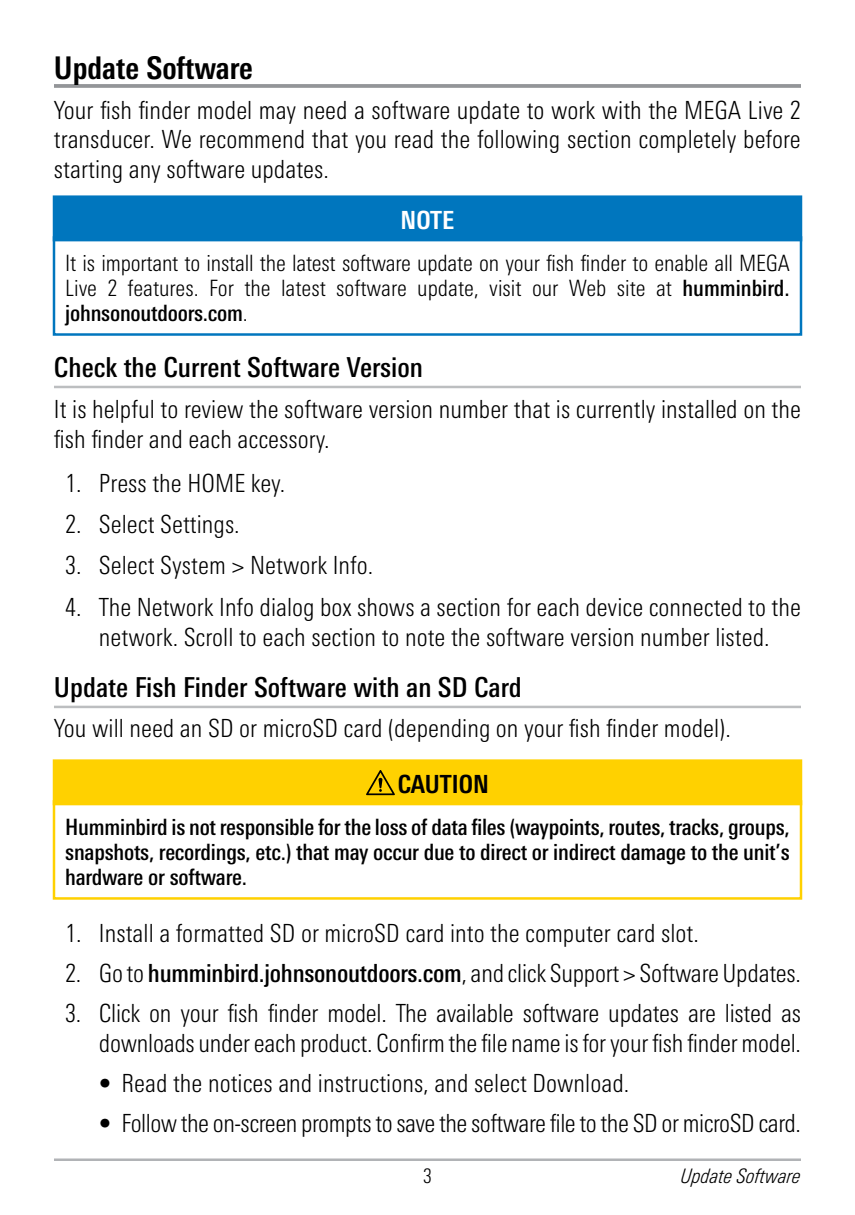
<style>
.page{position:relative;width:855px;height:1215px;background:#fff}
.page>*{position:absolute;margin:0;border:0;box-sizing:border-box;transform-origin:0 0}
.t1{font:700 condensed 31.25px "Univers Next Pro";color:#000}
.t2{font:500 condensed 27.5px "Univers Next Pro";color:#000}
.t3{font:300 condensed 25px/30px "Univers Next Pro";color:#000;text-align:justify}
.t4{font:300 condensed 25px "Univers Next Pro";letter-spacing:-.02em;color:#000}
.t5{font:700 condensed 25px "Univers Next Pro";color:#000}
.t6{font:700 condensed 25px "Univers Next Pro";color:#fff}
.t7{font:500 condensed 22.5px/25px "Univers Next Pro";letter-spacing:-.01em;color:#000;text-align:justify}
.t8{font:300 condensed 22.5px/25px "Univers Next Pro";color:#000;text-align:justify}
.t9{font:italic 300 condensed 20px "Univers Next Pro";color:#000}
.t10{font:300 condensed 20px "Univers Next Pro";color:#000}
.s1{font-weight:500}
</style>
<div class="page">
<hr style="left:54px;top:1158px;width:747px;height:3px;background:#b1b3b6">
<svg style="left:54px;top:84px;width:747px;height:4px;background:#999b9e"></svg>
<div style="left:54px;top:196px;width:747px;height:44px;background:#0076be"></div>
<div style="left:53px;top:195px;width:749px;height:46px;border:2px solid #0076be"></div>
<div style="left:53px;top:236px;width:749px;height:100px;border:2px solid #0076be"></div>
<hr style="left:54px;top:386px;width:747px;height:2px;background:#bcbec0">
<hr style="left:54px;top:706px;width:747px;height:2px;background:#bcbec0">
<div style="left:54px;top:760px;width:747px;height:44px;background:#ffd100"></div>
<div style="left:53px;top:759px;width:749px;height:46px;border:2px solid #ffd100"></div>
<div style="left:53px;top:800px;width:749px;height:100px;border:2px solid #ffd100"></div>
<svg style="left:366px;top:770px;width:29px;height:25px"></svg>
<p class="t1" style="left:54px;top:56px;width:200px">Update Software</p>
<p class="t3" style="left:54px;top:98px;width:748px;line-height:29.2px">Your fish finder model may need a software update to work with the MEGA Live 2 transducer. We recommend that you read the following section completely before starting any software updates.</p>
<p class="t6" style="left:401px;top:210px;width:55px">NOTE</p>
<p class="t8" style="left:65px;top:253px;width:726px">It is important to install the latest software update on your fish finder to enable all MEGA Live 2 features. For the latest software update, visit our Web site at <span class="s1">humminbird. johnsonoutdoors.com</span>.</p>
<p class="t2" style="left:54px;top:356px;width:371px">Check the Current Software Version</p>
<p class="t3" style="left:54px;top:396px;width:749px">It is helpful to review the software version number that is currently installed on the fish finder and each accessory.</p>
<p class="t3" style="left:65px;top:470px;width:221px">1. Press the HOME key.</p>
<p class="t3" style="left:65px;top:511px;width:176px">2. Select Settings.</p>
<p class="t3" style="left:65px;top:553px;width:309px">3. Select System &gt; Network Info.</p>
<p class="t3" style="left:65px;top:594px;width:737px;text-align:center">4. The Network Info dialog box shows a section for each device connected to the network. Scroll to each section to note the software version number listed.</p>
<p class="t2" style="left:54px;top:676px;width:469px">Update Fish Finder Software with an SD Card</p>
<p class="t3" style="left:54px;top:716px;width:678px">You will need an SD or microSD card (depending on your fish finder model).</p>
<p class="t5" style="left:398px;top:774px;width:93px">CAUTION</p>
<p class="t7" style="left:65px;top:817px;width:726px">Humminbird is not responsible for the loss of data files (waypoints, routes, tracks, groups, snapshots, recordings, etc.) that may occur due to direct or indirect damage to the unit’s hardware or software.</p>
<p class="t3" style="left:65px;top:920px;width:635px">1. Install a formatted SD or microSD card into the computer card slot.</p>
<p class="t3" style="left:65px;top:960px;width:737px">2. Go to <span class="s1">humminbird.johnsonoutdoors.com</span>, and click Support &gt; Software Updates.</p>
<p class="t3" style="left:65px;top:1000px;width:737px;text-align:right">3. Click on your fish finder model. The available software updates are listed as downloads under each product. Confirm the file name is for your fish finder model.</p>
<p class="t3" style="left:99px;top:1070px;width:532px">• Read the notices and instructions, and select Download.</p>
<p class="t4" style="left:99px;top:1113px;width:704px">• Follow the on-screen prompts to save the software file to the SD or microSD card.</p>
<p class="t10" style="left:423px;top:1168px;width:10px">3</p>
<p class="t9" style="left:681px;top:1168px;width:121px">Update Software</p>
</div>
